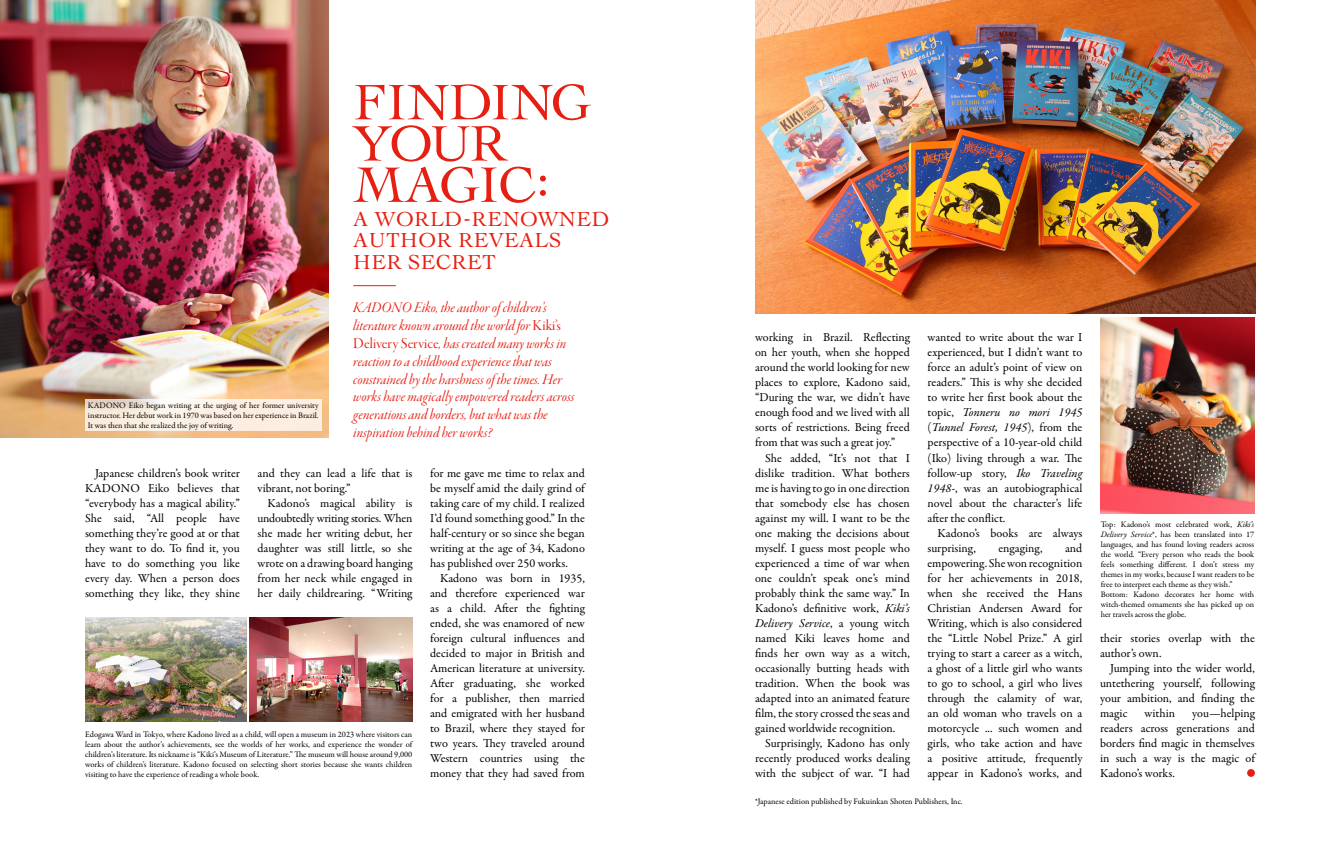
<style>
.page{position:relative;width:1340px;height:862px;background:#fff}
.page>*{position:absolute;margin:0;border:0;box-sizing:border-box;transform-origin:0 0}
.t1{font:52.5px "Cochin";letter-spacing:-.02em;color:#e71f12}
.t2{font:21.25px "Cochin";letter-spacing:.02em;color:#e71f12}
.t3{font:15.62px/17.8px "Garamond Premr Pro It Disp";color:#e71f12}
.t4{font:12.25px/15px "Garamond Premr Pro";color:#000;text-align:justify}
.t5{font:8.5px/10px "Garamond Premr Pro";color:#000;text-align:justify}
.s1{font-family:"Garamond Premr Pro Disp"}
.s2{font-style:italic}
</style>
<div class="page">
<svg style="left:1247px;top:768px;width:7px;height:8px"></svg>
<hr style="left:353px;top:285px;width:43px;height:1px;background:#e71f12">
<img style="left:0;top:0;width:328px;height:437px">
<img style="left:755px;top:0;width:500px;height:314px">
<img style="left:85px;top:617px;width:162px;height:104px">
<img style="left:249px;top:617px;width:163px;height:104px">
<img style="left:1100px;top:317px;width:154px;height:196px">
<svg style="left:85px;top:398px;width:236px;height:32px;background:#f8ebde"></svg>
<p class="t5" style="left:88px;top:400px;width:232px">KADONO Eiko began writing at the urging of her former university instructor. Her debut work in 1970 was based on her experience in Brazil.<br>It was then that she realized the joy of writing.</p>
<p class="t1" style="left:353px;top:67px;width:239px">FINDING</p>
<p class="t1" style="left:353px;top:108px;width:155px">YOUR</p>
<p class="t1" style="left:353px;top:149px;width:198px">MAGIC:</p>
<p class="t2" style="left:353px;top:205px;width:257px">A WORLD-RENOWNED</p>
<p class="t2" style="left:353px;top:226px;width:209px">AUTHOR REVEALS</p>
<p class="t2" style="left:353px;top:247px;width:144px">HER SECRET</p>
<p class="t3" style="left:353px;top:299px;width:223px">KADONO Eiko, the author of children’s literature known around the world for <span class="s1">Kiki’s Delivery Service</span>, has created many works in reaction to a childhood experience that was constrained by the harshness of the times. Her works have magically empowered readers across generations and borders, but what was the inspiration behind her works?</p>
<p class="t4" style="left:85px;top:465px;width:156px;text-indent:10px">Japanese children’s book writer KADONO Eiko believes that “everybody has a magical ability.” She said, “All people have something they’re good at or that they want to do. To find it, you have to do something you like every day. When a person does something they like, they shine</p>
<p class="t4" style="left:257px;top:465px;width:156px">and they can lead a life that is vibrant, not boring.”</p>
<p class="t4" style="left:257px;top:495px;width:156px;text-indent:10px">Kadono’s magical ability is undoubtedly writing stories. When she made her writing debut, her daughter was still little, so she wrote on a drawing board hanging from her neck while engaged in her daily childrearing. “Writing</p>
<p class="t5" style="left:85px;top:729px;width:329px">Edogawa Ward in Tokyo, where Kadono lived as a child, will open a museum in 2023 where visitors can learn about the author’s achievements, see the worlds of her works, and experience the wonder of children’s literature. Its nickname is “Kiki’s Museum of Literature.” The museum will house around 9,000 works of children’s literature. Kadono focused on selecting short stories because she wants children visiting to have the experience of reading a whole book.</p>
<p class="t4" style="left:430px;top:465px;width:156px">for me gave me time to relax and be myself amid the daily grind of taking care of my child. I realized I’d found something good.” In the half-century or so since she began writing at the age of 34, Kadono has published over 250 works.</p>
<p class="t4" style="left:430px;top:570px;width:156px;text-indent:10px">Kadono was born in 1935, and therefore experienced war as a child. After the fighting ended, she was enamored of new foreign cultural influences and decided to major in British and American literature at university.<br>After graduating, she worked for a publisher, then married and emigrated with her husband to Brazil, where they stayed for two years. They traveled around Western countries using the money that they had saved from</p>
<p class="t4" style="left:755px;top:330px;width:156px">working in Brazil. Reflecting on her youth, when she hopped around the world looking for new places to explore, Kadono said, “During the war, we didn’t have enough food and we lived with all sorts of restrictions. Being freed from that was such a great joy.”</p>
<p class="t4" style="left:755px;top:450px;width:156px;text-indent:10px">She added, “It’s not that I dislike tradition. What bothers me is having to go in one direction that somebody else has chosen against my will. I want to be the one making the decisions about myself. I guess most people who experienced a time of war when one couldn’t speak one’s mind probably think the same way.” In Kadono’s definitive work, <span class="s2">Kiki’s Delivery Service</span>, a young witch named Kiki leaves home and finds her own way as a witch, occasionally butting heads with tradition. When the book was adapted into an animated feature film, the story crossed the seas and gained worldwide recognition.</p>
<p class="t4" style="left:755px;top:735px;width:156px;text-indent:10px">Surprisingly, Kadono has only recently produced works dealing with the subject of war. “I had</p>
<p class="t4" style="left:927px;top:330px;width:156px">wanted to write about the war I experienced, but I didn’t want to force an adult’s point of view on readers.” This is why she decided to write her first book about the topic, <span class="s2">Tonneru no mori 1945 </span>(<span class="s2">Tunnel Forest, 1945</span>), from the perspective of a 10-year-old child (Iko) living through a war. The follow-up story, <span class="s2">Iko Traveling 1948-</span>, was an autobiographical novel about the character’s life after the conflict.</p>
<p class="t4" style="left:927px;top:525px;width:156px;text-indent:10px">Kadono’s books are always surprising,</p>
<p class="t4" style="left:927px;top:540px;width:156px;text-indent:137px">and empowering. She won recognition for her achievements in 2018, when she received the Hans Christian Andersen Award for Writing, which is also considered the “Little Nobel Prize.” A girl trying to start a career as a witch, a ghost of a little girl who wants to go to school, a girl who lives through the calamity of war, an old woman who travels on a motorcycle ... such women and girls, who take action and have a positive attitude, frequently appear in Kadono’s works, and</p>
<p class="t4" style="left:998px;top:540px;width:46px">engaging,</p>
<p class="t5" style="left:755px;top:796px;width:209px">*Japanese edition published by Fukuinkan Shoten Publishers, Inc.</p>
<p class="t5" style="left:1100px;top:519px;width:155px">Top: Kadono’s most celebrated work, <span class="s2">Kiki’s Delivery Service</span>*, has been translated into 17 languages, and has found loving readers across the world. “Every person who reads the book feels something different. I don’t stress my themes in my works, because I want readers to be free to interpret each theme as they wish.”</p>
<p class="t5" style="left:1100px;top:589px;width:155px">Bottom: Kadono decorates her home with witch-themed ornaments she has picked up on her travels across the globe.</p>
<p class="t4" style="left:1100px;top:630px;width:156px">their stories overlap with the author’s own.</p>
<p class="t4" style="left:1100px;top:660px;width:156px;text-indent:10px">Jumping into the wider world, untethering yourself, following your ambition, and finding the magic</p>
<p class="t4" style="left:1100px;top:705px;width:156px;text-indent:92px">you—helping readers across generations and borders find magic in themselves in such a way is the magic of Kadono’s works.</p>
<p class="t4" style="left:1144px;top:705px;width:32px">within</p>
</div>
